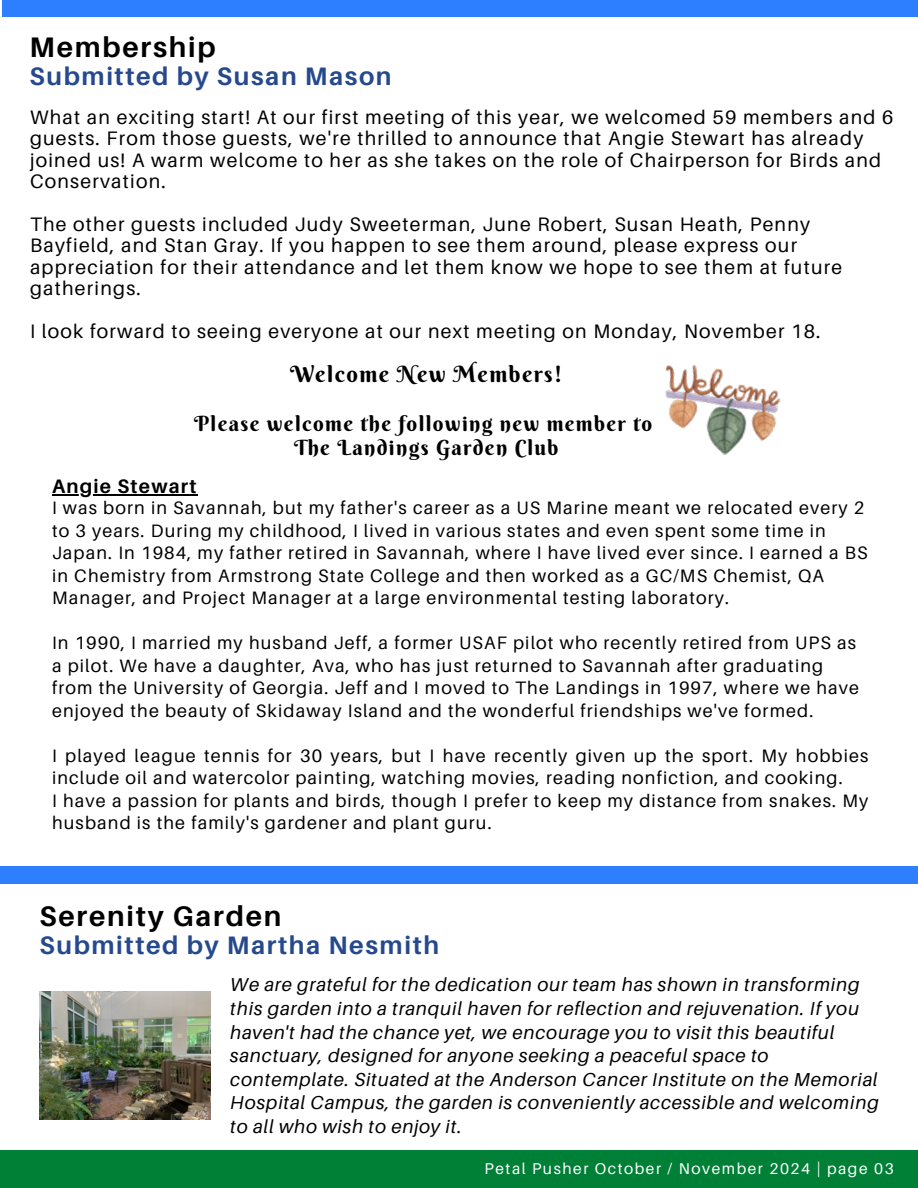
<style>
.page{position:relative;width:918px;height:1188px;background:#fff}
.page>*{position:absolute;margin:0;border:0;box-sizing:border-box;transform-origin:0 0}
.t1{font:700 28.2px "Aileron";letter-spacing:.065em;color:#000}
.t2{font:700 25.35px "Aileron";letter-spacing:.065em;color:#26498e}
.t3{font:22.5px "Berkshire Swash";letter-spacing:.065em;color:#000}
.t4{font:21px/23.7px "Berkshire Swash";letter-spacing:.065em;color:#000;text-align:center}
.t5{font:19.5px/21.3px "Aileron";letter-spacing:.065em;color:#000}
.t6{font:700 19.5px "Aileron";letter-spacing:.065em;color:#000}
.t7{font:italic 18.75px/23.7px "Aileron";letter-spacing:.045em;color:#000}
.t8{font:18px/22.5px "Aileron";letter-spacing:.065em;color:#000}
.t9{font:15.6px "Aileron";letter-spacing:.1em;color:#fff}
</style>
<div class="page">
<div style="left:2px;top:0;width:916px;height:17px;background:#2e7fff"></div>
<div style="left:0;top:1150px;width:918px;height:38px;background:#008037"></div>
<img style="left:665px;top:365px;width:116px;height:90px">
<hr style="left:52px;top:494px;width:146px;height:1px;background:#000">
<img style="left:40px;top:991px;width:171px;height:128px">
<div style="left:0;top:867px;width:918px;height:17px;background:#2e7fff"></div>
<h1 class="t1" style="left:30px;top:30px;width:188px">Membership</h1>
<h2 class="t2" style="left:30px;top:61px;width:364px">Submitted by Susan Mason</h2>
<p class="t5" style="left:30px;top:106px;width:865px">What an exciting start! At our first meeting of this year, we welcomed 59 members and 6 guests. From those guests, we're thrilled to announce that Angie Stewart has already joined us! A warm welcome to her as she takes on the role of Chairperson for Birds and Conservation.</p>
<p class="t5" style="left:30px;top:213px;width:814px">The other guests included Judy Sweeterman, June Robert, Susan Heath, Penny Bayfield, and Stan Gray. If you happen to see them around, please express our appreciation for their attendance and let them know we hope to see them at future gatherings.</p>
<p class="t5" style="left:30px;top:320px;width:792px">I look forward to seeing everyone at our next meeting on Monday, November 18.</p>
<p class="t3" style="left:290px;top:359px;width:274px">Welcome New Members!</p>
<p class="t4" style="left:194px;top:412px;width:460px">Please welcome the following new member to<br>The Landings Garden Club</p>
<p class="t6" style="left:52px;top:474px;width:146px">Angie Stewart</p>
<p class="t8" style="left:52px;top:496px;width:817px">I was born in Savannah, but my father's career as a US Marine meant we relocated every 2 to 3 years. During my childhood, I lived in various states and even spent some time in Japan. In 1984, my father retired in Savannah, where I have lived ever since. I earned a BS in Chemistry from Armstrong State College and then worked as a GC/MS Chemist, QA Manager, and Project Manager at a large environmental testing laboratory.</p>
<p class="t8" style="left:52px;top:631px;width:809px">In 1990, I married my husband Jeff, a former USAF pilot who recently retired from UPS as a pilot. We have a daughter, Ava, who has just returned to Savannah after graduating from the University of Georgia. Jeff and I moved to The Landings in 1997, where we have enjoyed the beauty of Skidaway Island and the wonderful friendships we've formed.</p>
<p class="t8" style="left:52px;top:744px;width:818px">I played league tennis for 30 years, but I have recently given up the sport. My hobbies include oil and watercolor painting, watching movies, reading nonfiction, and cooking.<br>I have a passion for plants and birds, though I prefer to keep my distance from snakes. My husband is the family's gardener and plant guru.</p>
<h1 class="t1" style="left:40px;top:899px;width:243px">Serenity Garden</h1>
<h2 class="t2" style="left:40px;top:930px;width:401px">Submitted by Martha Nesmith</h2>
<p class="t7" style="left:230px;top:973px;width:650px">We are grateful for the dedication our team has shown in transforming this garden into a tranquil haven for reflection and rejuvenation. If you haven't had the chance yet, we encourage you to visit this beautiful sanctuary, designed for anyone seeking a peaceful space to contemplate. Situated at the Anderson Cancer Institute on the Memorial Hospital Campus, the garden is conveniently accessible and welcoming to all who wish to enjoy it.</p>
<p class="t9" style="left:485px;top:1159px;width:411px">Petal Pusher October / November 2024 | page 03</p>
</div>
